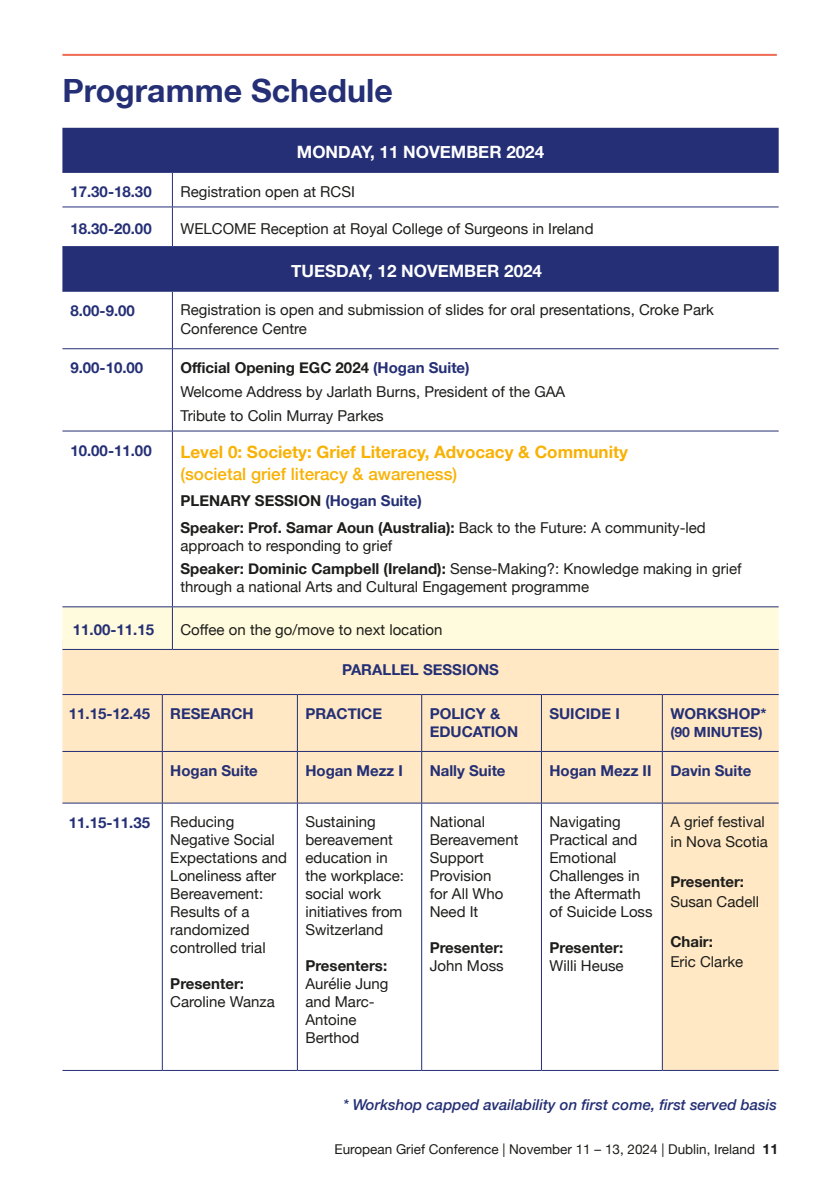
<style>
.page{position:relative;width:840px;height:1191px;background:#fff}
.page>*{position:absolute;margin:0;border:0;box-sizing:border-box;transform-origin:0 0}
.t1{font:700 32px "Helvetica Neue LT";color:#242f75}
.t2{font:700 17px/22px "Helvetica Neue";color:#f9b104}
.t3{font:700 17px "Helvetica Neue";color:#fff}
.Body_Copy{font:15px/18px "Helvetica Neue";color:#1d1d1b}
.TIME{font:700 15px/18px "Helvetica Neue";color:#242f75}
.t4{font:700 15px/18px "Helvetica Neue";color:#1d1d1b}
.t5{font:italic 500 15px "Helvetica Neue";color:#242f75}
.t6{font:700 14px "Helvetica Neue";color:#242f75}
.t7{font:13.6px "Helvetica Neue";color:#1d1d1b}
.s1{color:#242f75}
.s2{font-weight:500}
.s3{font-weight:700}
.s4{font-weight:400}
.s5{font-weight:700;font-size:14px}
</style>
<div class="page">
<hr style="left:62px;top:54px;width:714px;height:2px;background:#ed6a53">
<svg style="left:62px;top:650px;width:716px;height:420px"></svg>
<hr style="left:62px;top:751px;width:100px;height:1px;background:#242f75">
<hr style="left:162px;top:751px;width:135px;height:1px;background:#242f75">
<hr style="left:297px;top:751px;width:124px;height:1px;background:#242f75">
<hr style="left:421px;top:751px;width:120px;height:1px;background:#242f75">
<hr style="left:541px;top:751px;width:121px;height:1px;background:#242f75">
<hr style="left:62px;top:802px;width:100px;height:1px;background:#242f75">
<hr style="left:162px;top:802px;width:135px;height:1px;background:#242f75">
<hr style="left:297px;top:802px;width:124px;height:1px;background:#242f75">
<hr style="left:421px;top:802px;width:120px;height:1px;background:#242f75">
<hr style="left:541px;top:802px;width:121px;height:1px;background:#242f75">
<hr style="left:662px;top:751px;width:116px;height:1px;background:#242f75">
<hr style="left:662px;top:802px;width:116px;height:1px;background:#242f75">
<hr style="left:662px;top:1070px;width:116px;height:1px;background:#242f75">
<hr style="left:62px;top:1070px;width:100px;height:1px;background:#242f75">
<hr style="left:162px;top:1070px;width:135px;height:1px;background:#242f75">
<hr style="left:297px;top:1070px;width:124px;height:1px;background:#242f75">
<hr style="left:421px;top:1070px;width:120px;height:1px;background:#242f75">
<hr style="left:541px;top:1070px;width:121px;height:1px;background:#242f75">
<hr style="left:162px;top:695px;width:1px;height:56px;background:#242f75">
<hr style="left:297px;top:695px;width:1px;height:56px;background:#242f75">
<hr style="left:421px;top:695px;width:1px;height:56px;background:#242f75">
<hr style="left:540px;top:695px;width:1px;height:56px;background:#242f75">
<hr style="left:661px;top:695px;width:1px;height:56px;background:#242f75">
<hr style="left:162px;top:752px;width:1px;height:50px;background:#242f75">
<hr style="left:297px;top:752px;width:1px;height:50px;background:#242f75">
<hr style="left:421px;top:752px;width:1px;height:50px;background:#242f75">
<hr style="left:540px;top:752px;width:1px;height:50px;background:#242f75">
<hr style="left:661px;top:752px;width:1px;height:50px;background:#242f75">
<hr style="left:162px;top:803px;width:1px;height:267px;background:#242f75">
<hr style="left:297px;top:803px;width:1px;height:267px;background:#242f75">
<hr style="left:421px;top:803px;width:1px;height:267px;background:#242f75">
<hr style="left:540px;top:803px;width:1px;height:267px;background:#242f75">
<hr style="left:661px;top:803px;width:1px;height:267px;background:#242f75">
<hr style="left:62px;top:694px;width:100px;height:1px;background:#242f75">
<hr style="left:162px;top:694px;width:135px;height:1px;background:#242f75">
<hr style="left:297px;top:694px;width:124px;height:1px;background:#242f75">
<hr style="left:421px;top:694px;width:120px;height:1px;background:#242f75">
<hr style="left:541px;top:694px;width:121px;height:1px;background:#242f75">
<hr style="left:662px;top:694px;width:116px;height:1px;background:#242f75">
<svg style="left:62px;top:128px;width:716px;height:163px;fill:#242f75"></svg>
<div style="left:62px;top:607px;width:716px;height:42px;background:#fffbdc"></div>
<hr style="left:62px;top:172px;width:110px;height:1px;background:#242f75">
<hr style="left:172px;top:172px;width:606px;height:1px;background:#242f75">
<hr style="left:62px;top:207px;width:110px;height:1px;background:#242f75">
<hr style="left:172px;top:207px;width:606px;height:1px;background:#242f75">
<hr style="left:62px;top:246px;width:110px;height:1px;background:#242f75">
<hr style="left:172px;top:246px;width:606px;height:1px;background:#242f75">
<hr style="left:62px;top:291px;width:110px;height:1px;background:#242f75">
<hr style="left:172px;top:291px;width:606px;height:1px;background:#242f75">
<hr style="left:62px;top:348px;width:110px;height:1px;background:#242f75">
<hr style="left:172px;top:348px;width:606px;height:1px;background:#242f75">
<hr style="left:62px;top:431px;width:110px;height:1px;background:#242f75">
<hr style="left:172px;top:431px;width:606px;height:1px;background:#242f75">
<hr style="left:62px;top:606px;width:110px;height:1px;background:#242f75">
<hr style="left:172px;top:606px;width:606px;height:1px;background:#242f75">
<hr style="left:172px;top:173px;width:1px;height:34px;background:#242f75">
<hr style="left:172px;top:207px;width:1px;height:39px;background:#242f75">
<hr style="left:172px;top:291px;width:1px;height:57px;background:#242f75">
<hr style="left:172px;top:349px;width:1px;height:82px;background:#242f75">
<hr style="left:172px;top:431px;width:1px;height:175px;background:#242f75">
<hr style="left:172px;top:607px;width:1px;height:42px;background:#242f75">
<hr style="left:62px;top:649px;width:110px;height:1px;background:#242f75">
<hr style="left:172px;top:649px;width:606px;height:1px;background:#242f75">
<p class="t1" style="left:62px;top:71px;width:332px">Programme Schedule</p>
<p class="t3" style="left:297px;top:139px;width:249px">MONDAY, 11 NOVEMBER 2024</p>
<p class="TIME" style="left:70px;top:183px;width:83px">17.30-18.30</p>
<p class="Body_Copy" style="left:180px;top:183px;width:176px">Registration open at RCSI</p>
<p class="TIME" style="left:70px;top:220px;width:83px">18.30-20.00</p>
<p class="Body_Copy" style="left:180px;top:220px;width:414px">WELCOME Reception at Royal College of Surgeons in Ireland</p>
<p class="t3" style="left:291px;top:258px;width:252px">TUESDAY, 12 NOVEMBER 2024</p>
<p class="TIME" style="left:70px;top:302px;width:66px">8.00-9.00</p>
<p class="Body_Copy" style="left:180px;top:302px;width:534px">Registration is open and submission of slides for oral presentations, Croke Park<br>Conference Centre</p>
<p class="TIME" style="left:70px;top:359px;width:74px">9.00-10.00</p>
<p class="t4" style="left:180px;top:359px;width:290px">Official Opening EGC 2024 <span class="s1">(Hogan Suite)</span></p>
<p class="Body_Copy" style="left:180px;top:383px;width:386px">Welcome Address by Jarlath Burns, President of the GAA</p>
<p class="Body_Copy" style="left:180px;top:407px;width:205px">Tribute to Colin Murray Parkes</p>
<p class="TIME" style="left:70px;top:442px;width:83px">10.00-11.00</p>
<p class="t2" style="left:180px;top:441px;width:449px">Level 0: Society: Grief Literacy, Advocacy &amp; Community <span class="s2">(societal grief literacy &amp; awareness)</span></p>
<p class="t4" style="left:180px;top:492px;width:243px">PLENARY SESSION <span class="s1">(Hogan Suite)</span></p>
<p class="Body_Copy" style="left:180px;top:519px;width:526px"><span class="s3">Speaker: Prof. Samar Aoun (Australia):</span> Back to the Future: A community-led approach to responding to grief</p>
<p class="Body_Copy" style="left:180px;top:561px;width:562px"><span class="s3">Speaker: Dominic Campbell (Ireland):</span> Sense-Making?: Knowledge making in grief through a national Arts and Cultural Engagement programme</p>
<p class="TIME" style="left:73px;top:621px;width:83px">11.00-11.15</p>
<p class="Body_Copy" style="left:180px;top:622px;width:263px">Coffee on the go/move to next location</p>
<p class="TIME" style="left:342px;top:661px;width:158px">PARALLEL SESSIONS</p>
<p class="TIME" style="left:69px;top:705px;width:83px">11.15-12.45</p>
<p class="TIME" style="left:170px;top:705px;width:85px">RESEARCH</p>
<p class="TIME" style="left:305px;top:705px;width:78px">PRACTICE</p>
<p class="TIME" style="left:429px;top:705px;width:90px">POLICY &amp;<br>EDUCATION</p>
<p class="TIME" style="left:549px;top:705px;width:72px">SUICIDE I</p>
<p class="TIME" style="left:670px;top:705px;width:98px">WORKSHOP*</p>
<p class="t6" style="left:670px;top:721px;width:94px">(90 MINUTES)</p>
<p class="TIME" style="left:170px;top:762px;width:89px">Hogan Suite</p>
<p class="TIME" style="left:305px;top:762px;width:99px">Hogan Mezz I</p>
<p class="TIME" style="left:429px;top:762px;width:77px">Nally Suite</p>
<p class="TIME" style="left:549px;top:762px;width:103px">Hogan Mezz II</p>
<p class="TIME" style="left:670px;top:762px;width:82px">Davin Suite</p>
<p class="TIME" style="left:69px;top:813px;width:83px">11.15-11.35</p>
<p class="Body_Copy" style="left:170px;top:814px;width:118px">Reducing<br>Negative Social<br>Expectations and<br>Loneliness after<br>Bereavement:<br>Results of a randomized controlled trial</p>
<p class="Body_Copy" style="left:170px;top:976px;width:106px"><span class="s3">Presenter:<br></span>Caroline Wanza</p>
<p class="Body_Copy" style="left:305px;top:814px;width:100px">Sustaining bereavement education in the workplace: social work initiatives from<br>Switzerland</p>
<p class="Body_Copy" style="left:305px;top:958px;width:85px"><span class="s3">Presenters:<br></span>Aurélie Jung and Marc-<br>Antoine<br>Berthod</p>
<p class="Body_Copy" style="left:429px;top:814px;width:90px">National<br>Bereavement<br>Support<br>Provision</p>
<p class="Body_Copy" style="left:429px;top:886px;width:75px">for All Who<br>Need It</p>
<p class="t4" style="left:429px;top:939px;width:75px">Presenter:<br><span class="s4">John Moss</span></p>
<p class="Body_Copy" style="left:549px;top:814px;width:105px">Navigating<br>Practical and<br>Emotional<br>Challenges in the Aftermath of Suicide Loss</p>
<p class="t4" style="left:549px;top:939px;width:76px">Presenter:<br><span class="s4">Willi Heuse</span></p>
<p class="Body_Copy" style="left:670px;top:813px;width:99px;line-height:20px">A grief festival in Nova Scotia</p>
<p class="Body_Copy" style="left:670px;top:873px;width:90px;line-height:20px"><span class="s3">Presenter:<br></span>Susan Cadell</p>
<p class="Body_Copy" style="left:670px;top:933px;width:74px;line-height:20px"><span class="s3">Chair:<br></span>Eric Clarke</p>
<p class="t5" style="left:342px;top:1092px;width:435px">* Workshop capped availability on first come, first served basis</p>
<p class="t7" style="left:334px;top:1139px;width:445px">European Grief Conference | November 11 – 13, 2024 | Dublin, Ireland <span class="s5">11</span></p>
</div>
